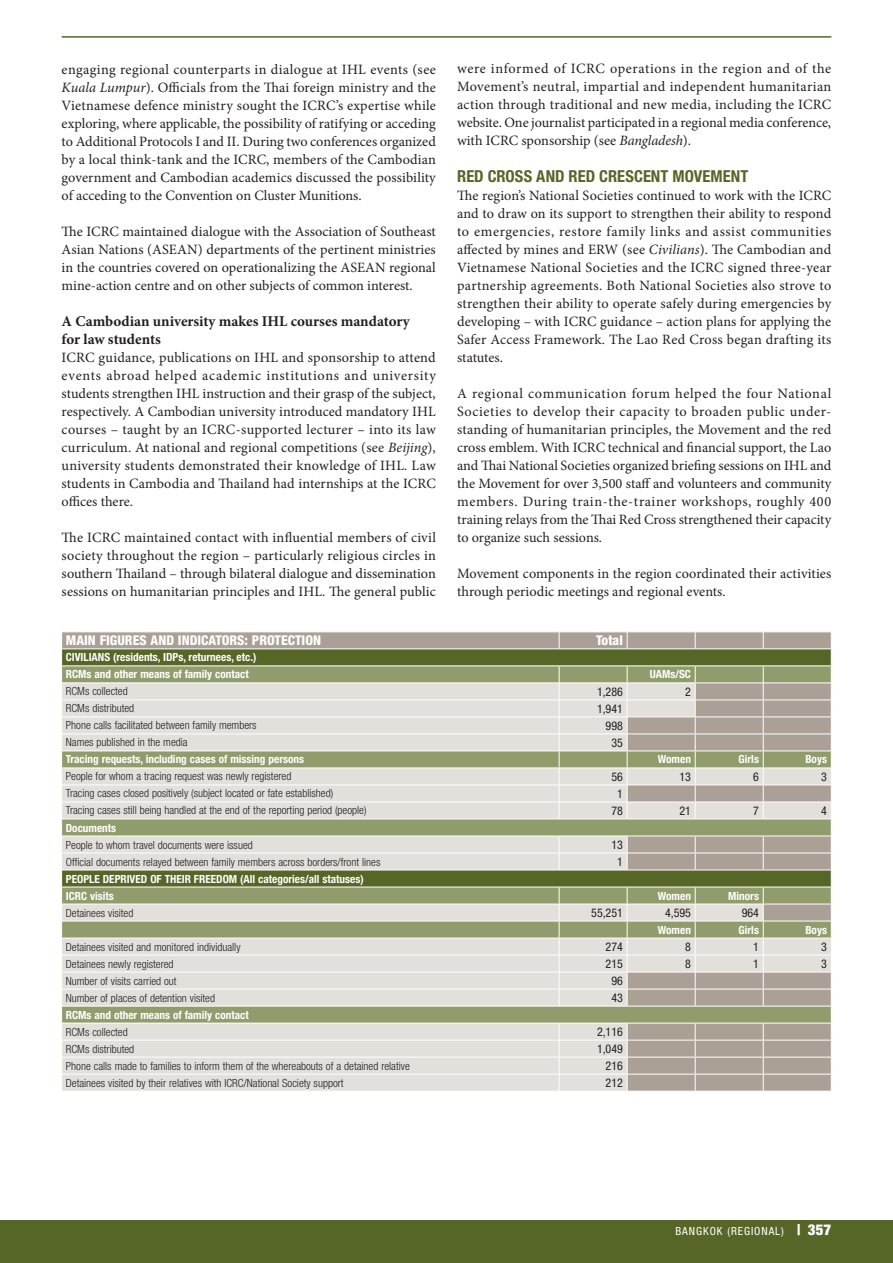
<style>
.page{position:relative;width:893px;height:1263px;background:#fff}
.page>*{position:absolute;margin:0;border:0;box-sizing:border-box;transform-origin:0 0}
.t1{font:700 condensed 16.5px "Helvetica Neue LT Std";letter-spacing:.005em;color:#566627}
.t2{font:700 15px/18px "Minion Pro";color:#231f20}
.t3{font:900 condensed 15px "Helvetica Neue LT Std";color:#fff}
.t4{font:14.25px/18px "Minion Pro";color:#231f20;text-align:justify}
.t5{font:800 condensed 13.5px "Helvetica Neue LT Std";color:#fff}
.t6{font:condensed 12px "Helvetica Neue LT Std";color:#231f20}
.t7{font:300 condensed 11.25px "Helvetica Neue LT Std";color:#231f20}
.t8{font:700 condensed 11.25px/17px "Helvetica Neue LT Std";color:#fff}
.t9{font:condensed 11.25px "Helvetica Neue LT Std";color:#fff}
.s1{font-style:italic}
.s2{font-weight:400;font-size:11.25px}
</style>
<div class="page">
<div style="left:0;top:1220px;width:893px;height:43px;background:#566627"></div>
<hr style="left:62px;top:36px;width:769px;height:2px;background:#566627">
<svg style="left:61px;top:632px;width:771px;height:459px;background:#c1c1ae"></svg>
<hr style="left:627px;top:819px;width:68px;height:1px;background:#fff">
<hr style="left:695px;top:819px;width:68px;height:1px;background:#fff">
<hr style="left:763px;top:819px;width:69px;height:1px;background:#fff">
<p class="t4" style="left:62px;top:60px;width:376px">engaging regional counterparts in dialogue at IHL events (see <span class="s1">Kuala Lumpur</span>). Officials from the Thai foreign ministry and the Vietnamese defence ministry sought the ICRC’s expertise while exploring, where applicable, the possibility of ratifying or acceding to Additional Protocols I and II. During two conferences organized by a local think-tank and the ICRC, members of the Cambodian government and Cambodian academics discussed the possibility of acceding to the Convention on Cluster Munitions.</p>
<p class="t4" style="left:62px;top:222px;width:376px">The ICRC maintained dialogue with the Association of Southeast Asian Nations (ASEAN) departments of the pertinent ministries in the countries covered on operationalizing the ASEAN regional mine-action centre and on other subjects of common interest.</p>
<p class="t2" style="left:62px;top:312px;width:350px">A Cambodian university makes IHL courses mandatory for law students</p>
<p class="t4" style="left:62px;top:348px;width:376px">ICRC guidance, publications on IHL and sponsorship to attend events abroad helped academic institutions and university students strengthen IHL instruction and their grasp of the subject, respectively. A Cambodian university introduced mandatory IHL courses – taught by an ICRC-supported lecturer – into its law curriculum. At national and regional competitions (see <span class="s1">Beijing</span>), university students demonstrated their knowledge of IHL. Law students in Cambodia and Thailand had internships at the ICRC offices there.</p>
<p class="t4" style="left:62px;top:528px;width:376px">The ICRC maintained contact with influential members of civil society throughout the region – particularly religious circles in southern Thailand – through bilateral dialogue and dissemination sessions on humanitarian principles and IHL. The general public</p>
<p class="t4" style="left:457px;top:60px;width:376px">were informed of ICRC operations in the region and of the Movement’s neutral, impartial and independent humanitarian action through traditional and new media, including the ICRC website. One journalist participated in a regional media conference, with ICRC sponsorship (see <span class="s1">Bangladesh</span>).</p>
<p class="t1" style="left:457px;top:166px;width:293px">RED CROSS AND RED CRESCENT MOVEMENT</p>
<p class="t4" style="left:457px;top:186px;width:376px">The region’s National Societies continued to work with the ICRC and to draw on its support to strengthen their ability to respond to emergencies, restore family links and assist communities affected by mines and ERW (see <span class="s1">Civilians</span>). The Cambodian and Vietnamese National Societies and the ICRC signed three-year partnership agreements. Both National Societies also strove to strengthen their ability to operate safely during emergencies by developing – with ICRC guidance – action plans for applying the Safer Access Framework. The Lao Red Cross began drafting its statutes.</p>
<p class="t4" style="left:457px;top:384px;width:376px">A regional communication forum helped the four National Societies to develop their capacity to broaden public under&shy;standing of humanitarian principles, the Movement and the red cross emblem. With ICRC technical and financial support, the Lao and Thai National Societies organized briefing sessions on IHL and the Movement for over 3,500 staff and volunteers and community members. During train-the-trainer workshops, roughly 400 training relays from the Thai Red Cross strengthened their capacity to organize such sessions.</p>
<p class="t4" style="left:457px;top:564px;width:376px">Movement components in the region coordinated their activities through periodic meetings and regional events.</p>
<p class="t5" style="left:66px;top:632px;width:257px">MAIN FIGURES AND INDICATORS: PROTECTION</p>
<p class="t5" style="left:596px;top:632px;width:28px">Total</p>
<p class="t8" style="left:66px;top:649px;width:192px">CIVILIANS (residents, IDPs, returnees, etc.)<br>RCMs and other means of family contact</p>
<p class="t8" style="left:650px;top:666px;width:43px">UAMs/SC</p>
<p class="t7" style="left:66px;top:685px;width:63px">RCMs collected</p>
<p class="t6" style="left:597px;top:684px;width:27px">1,286</p>
<p class="t6" style="left:685px;top:684px;width:7px">2</p>
<p class="t7" style="left:66px;top:702px;width:70px">RCMs distributed</p>
<p class="t6" style="left:597px;top:701px;width:27px">1,941</p>
<p class="t7" style="left:66px;top:719px;width:192px">Phone calls facilitated between family members</p>
<p class="t6" style="left:606px;top:718px;width:19px">998</p>
<p class="t7" style="left:66px;top:736px;width:123px">Names published in the media</p>
<p class="t6" style="left:611px;top:735px;width:13px">35</p>
<p class="t8" style="left:66px;top:751px;width:240px">Tracing requests, including cases of missing persons</p>
<p class="t8" style="left:658px;top:751px;width:35px">Women</p>
<p class="t8" style="left:739px;top:751px;width:22px">Girls</p>
<p class="t8" style="left:805px;top:751px;width:23px">Boys</p>
<p class="t7" style="left:66px;top:770px;width:227px">People for whom a tracing request was newly registered</p>
<p class="t6" style="left:611px;top:769px;width:13px">56</p>
<p class="t6" style="left:679px;top:769px;width:13px">13</p>
<p class="t6" style="left:753px;top:769px;width:7px">6</p>
<p class="t6" style="left:821px;top:769px;width:7px">3</p>
<p class="t7" style="left:66px;top:787px;width:269px">Tracing cases closed positively (subject located or fate established)</p>
<p class="t6" style="left:617px;top:786px;width:7px">1</p>
<p class="t7" style="left:66px;top:804px;width:302px">Tracing cases still being handled at the end of the reporting period (people)</p>
<p class="t6" style="left:611px;top:803px;width:13px">78</p>
<p class="t6" style="left:679px;top:803px;width:13px">21</p>
<p class="t6" style="left:753px;top:803px;width:7px">7</p>
<p class="t6" style="left:821px;top:803px;width:7px">4</p>
<p class="t8" style="left:66px;top:819px;width:52px">Documents</p>
<p class="t7" style="left:66px;top:838px;width:188px">People to whom travel documents were issued</p>
<p class="t6" style="left:611px;top:837px;width:13px">13</p>
<p class="t7" style="left:66px;top:855px;width:316px">Official documents relayed between family members across borders/front lines</p>
<p class="t6" style="left:617px;top:854px;width:7px">1</p>
<p class="t8" style="left:66px;top:870px;width:299px">PEOPLE DEPRIVED OF THEIR FREEDOM (All categories/all statuses)<br>ICRC visits</p>
<p class="t8" style="left:658px;top:887px;width:35px">Women</p>
<p class="t8" style="left:728px;top:887px;width:32px">Minors</p>
<p class="t7" style="left:66px;top:906px;width:69px">Detainees visited</p>
<p class="t6" style="left:591px;top:906px;width:33px">55,251</p>
<p class="t6" style="left:665px;top:906px;width:27px">4,595</p>
<p class="t6" style="left:742px;top:906px;width:19px">964</p>
<p class="t8" style="left:658px;top:921px;width:35px">Women</p>
<p class="t8" style="left:739px;top:921px;width:22px">Girls</p>
<p class="t8" style="left:805px;top:921px;width:23px">Boys</p>
<p class="t7" style="left:66px;top:940px;width:176px">Detainees visited and monitored individually</p>
<p class="t6" style="left:606px;top:940px;width:19px">274</p>
<p class="t6" style="left:685px;top:940px;width:7px">8</p>
<p class="t6" style="left:753px;top:940px;width:7px">1</p>
<p class="t6" style="left:821px;top:940px;width:7px">3</p>
<p class="t7" style="left:66px;top:957px;width:109px">Detainees newly registered</p>
<p class="t6" style="left:606px;top:957px;width:19px">215</p>
<p class="t6" style="left:685px;top:957px;width:7px">8</p>
<p class="t6" style="left:753px;top:957px;width:7px">1</p>
<p class="t6" style="left:821px;top:957px;width:7px">3</p>
<p class="t7" style="left:66px;top:974px;width:112px">Number of visits carried out</p>
<p class="t6" style="left:611px;top:974px;width:13px">96</p>
<p class="t7" style="left:66px;top:991px;width:151px">Number of places of detention visited</p>
<p class="t6" style="left:611px;top:991px;width:13px">43</p>
<p class="t8" style="left:66px;top:1006px;width:184px">RCMs and other means of family contact</p>
<p class="t7" style="left:66px;top:1025px;width:63px">RCMs collected</p>
<p class="t6" style="left:597px;top:1025px;width:27px">2,116</p>
<p class="t7" style="left:66px;top:1042px;width:70px">RCMs distributed</p>
<p class="t6" style="left:597px;top:1042px;width:27px">1,049</p>
<p class="t7" style="left:66px;top:1059px;width:345px">Phone calls made to families to inform them of the whereabouts of a detained relative</p>
<p class="t6" style="left:606px;top:1059px;width:19px">216</p>
<p class="t7" style="left:66px;top:1076px;width:279px">Detainees visited by their relatives with ICRC/National Society support</p>
<p class="t6" style="left:606px;top:1076px;width:19px">212</p>
<p class="t9" style="left:675px;top:1225px;width:35px">BANGKOK</p>
<p class="t9" style="left:727px;top:1225px;width:31px">(REGIONAL</p>
<p class="t3" style="left:781px;top:1221px;width:52px"><span class="s2">)</span> | 357</p>
</div>
